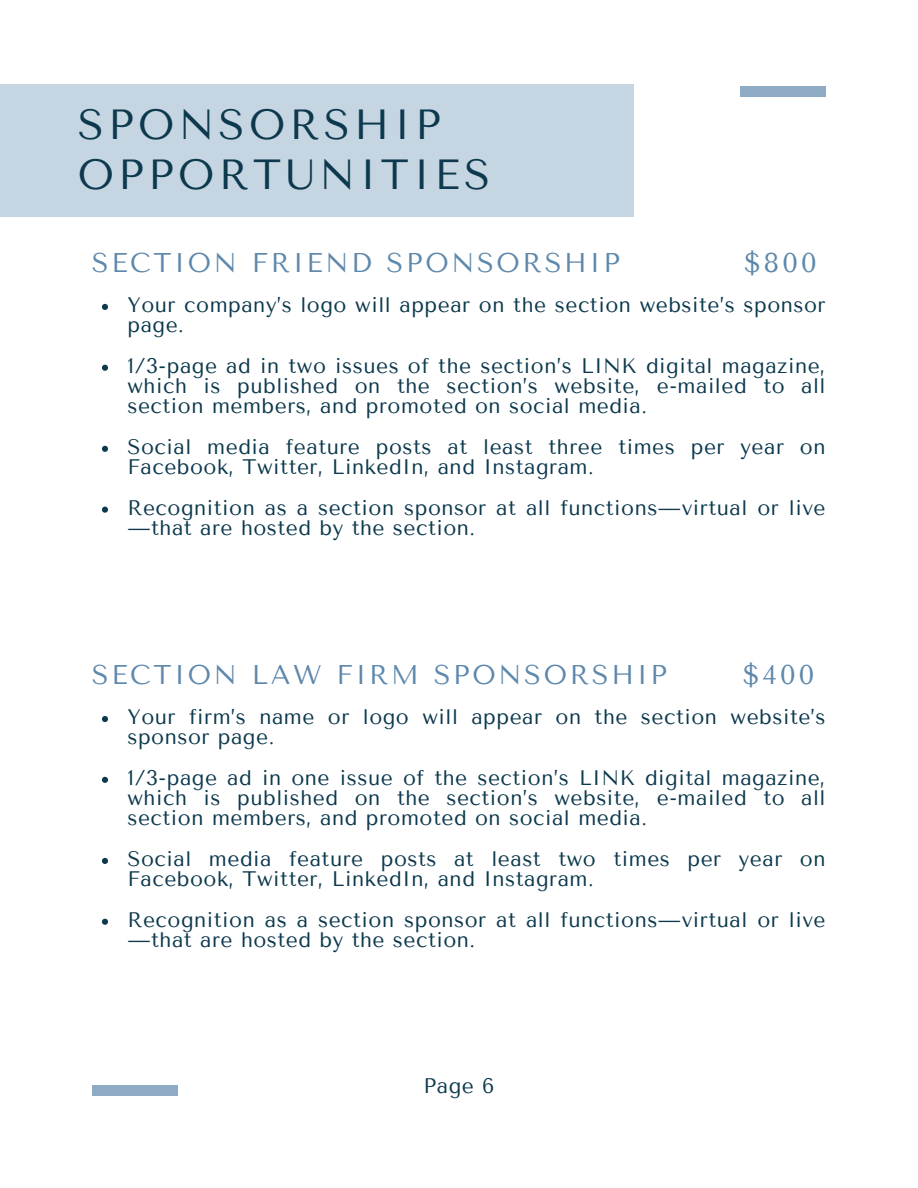
<style>
.page{position:relative;width:918px;height:1188px;background:#fff}
.page>*{position:absolute;margin:0;border:0;box-sizing:border-box;transform-origin:0 0}
.t1{font:42px "Tenor Sans";letter-spacing:.1em;color:#0c394d}
.t2{font:27px "Tenor Sans";letter-spacing:.1em;color:#5e88ac}
.t3{font:21px/20.2px "Tenor Sans";letter-spacing:.025em;color:#0c394d}
</style>
<div class="page">
<div style="left:741px;top:87px;width:85px;height:10px;background:#8eabc5"></div>
<div style="left:0;top:84px;width:633px;height:133px;background:#c6d5e2"></div>
<div style="left:92px;top:1086px;width:85px;height:10px;background:#8eabc5"></div>
<svg style="left:102px;top:304px;width:6px;height:6px"></svg>
<svg style="left:102px;top:365px;width:6px;height:6px"></svg>
<svg style="left:102px;top:446px;width:6px;height:6px"></svg>
<svg style="left:102px;top:507px;width:6px;height:6px"></svg>
<svg style="left:102px;top:716px;width:6px;height:6px"></svg>
<svg style="left:102px;top:777px;width:6px;height:6px"></svg>
<svg style="left:102px;top:858px;width:6px;height:6px"></svg>
<svg style="left:102px;top:919px;width:6px;height:6px"></svg>
<p class="t1" style="left:78px;top:101px;width:365px">SPONSORSHIP</p>
<p class="t1" style="left:78px;top:150px;width:414px">OPPORTUNITIES</p>
<p class="t2" style="left:92px;top:247px;width:530px">SECTION FRIEND SPONSORSHIP</p>
<p class="t2" style="left:744px;top:247px;width:74px">$800</p>
<p class="t3" style="left:127px;top:295px;width:700px">Your company’s logo will appear on the section website’s sponsor page.</p>
<p class="t3" style="left:127px;top:356px;width:700px;text-align:justify">1/3-page ad in two issues of the section’s LINK digital magazine, which is published on the section’s website, e-mailed to all section members, and promoted on social media.</p>
<p class="t3" style="left:127px;top:437px;width:700px">Social media feature posts at least three times per year on<br>Facebook, Twitter, LinkedIn, and Instagram.</p>
<p class="t3" style="left:127px;top:498px;width:700px">Recognition as a section sponsor at all functions—virtual or live —that are hosted by the section.</p>
<p class="t2" style="left:92px;top:659px;width:577px">SECTION LAW FIRM SPONSORSHIP</p>
<p class="t2" style="left:743px;top:659px;width:73px">$400</p>
<p class="t3" style="left:127px;top:707px;width:700px">Your firm’s name or logo will appear on the section website’s sponsor page.</p>
<p class="t3" style="left:127px;top:768px;width:700px;text-align:justify">1/3-page ad in one issue of the section’s LINK digital magazine, which is published on the section’s website, e-mailed to all section members, and promoted on social media.</p>
<p class="t3" style="left:127px;top:849px;width:700px">Social media feature posts at least two times per year on<br>Facebook, Twitter, LinkedIn, and Instagram.</p>
<p class="t3" style="left:127px;top:910px;width:700px">Recognition as a section sponsor at all functions—virtual or live —that are hosted by the section.</p>
<p class="t3" style="left:423px;top:1076px;width:73px">Page 6</p>
</div>
